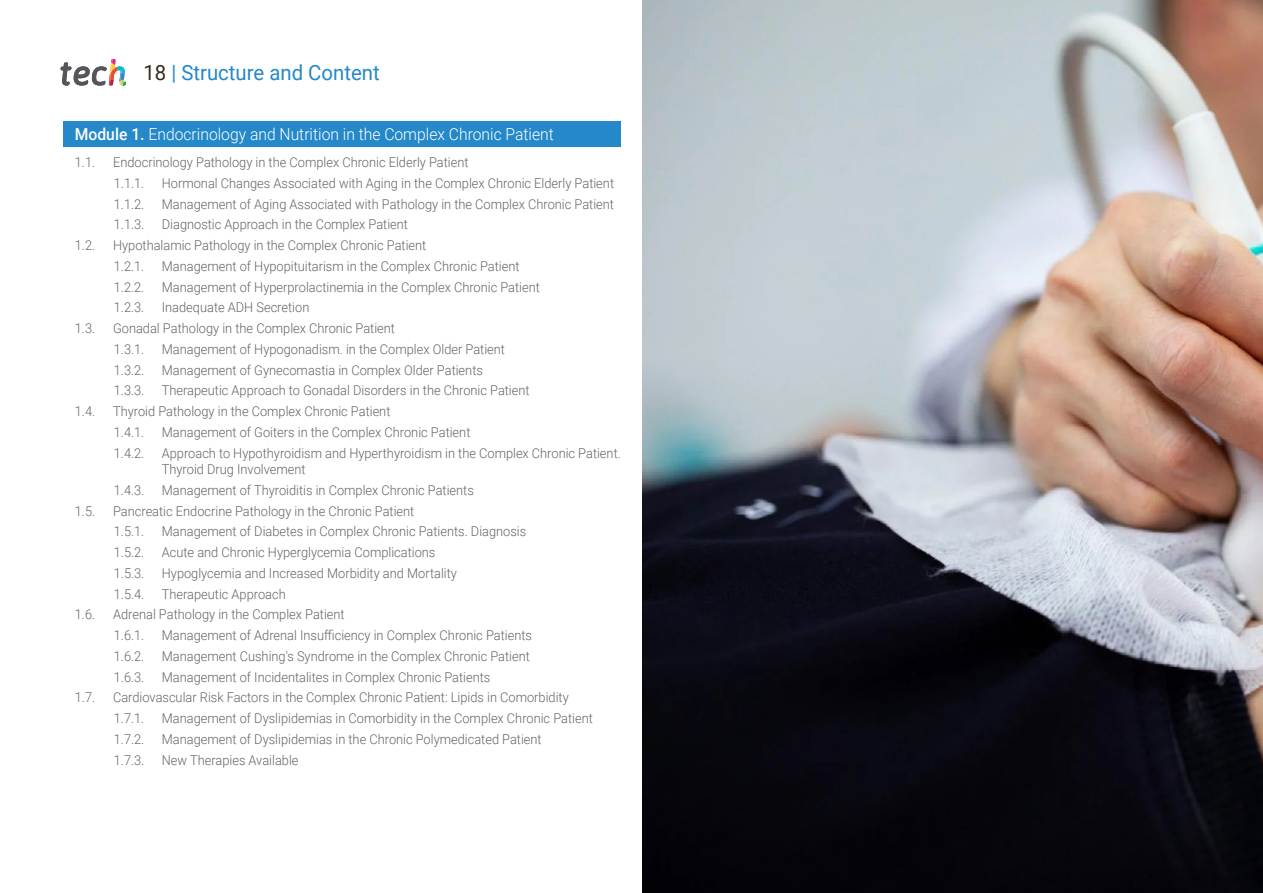
<style>
.page{position:relative;width:1263px;height:893px;background:#fff}
.page>*{position:absolute;margin:0;border:0;box-sizing:border-box;transform-origin:0 0}
.t1{font:21px "Roboto";color:#2488c9}
.t2{font:300 16.5px "Roboto";color:#fff;scale:.95 1}
.t3{font:300 13.5px/20.7px "Roboto";color:#61646a;scale:.95 1}
.s1{color:#312e20}
.s2{font-weight:500}
</style>
<div class="page">
<img style="left:642px;top:0;width:621px;height:893px">
<div style="left:64px;top:121px;width:557px;height:25px;background:#2488c9"></div>
<svg style="left:61px;top:59px;width:65px;height:27px"></svg>
<h1 class="t1" style="left:144px;top:57px;width:238px"><span class="s1">18</span> | Structure and Content</h1>
<p class="t2" style="left:75px;top:123px;width:506px"><span class="s2">Module 1.</span> Endocrinology and Nutrition in the Complex Chronic Patient</p>
<p class="t3" style="left:75px;top:151px;width:23px">1.1.</p>
<p class="t3" style="left:113px;top:151px;width:376px">Endocrinology Pathology in the Complex Chronic Elderly Patient<br>1.1.1.</p>
<p class="t3" style="left:162px;top:172px;width:477px">Hormonal Changes Associated with Aging in the Complex Chronic Elderly Patient</p>
<p class="t3" style="left:114px;top:193px;width:34px">1.1.2.</p>
<p class="t3" style="left:162px;top:193px;width:477px">Management of Aging Associated with Pathology in the Complex Chronic Patient</p>
<p class="t3" style="left:114px;top:214px;width:34px">1.1.3.</p>
<p class="t3" style="left:162px;top:214px;width:261px">Diagnostic Approach in the Complex Patient</p>
<p class="t3" style="left:75px;top:234px;width:23px">1.2.</p>
<p class="t3" style="left:113px;top:234px;width:331px">Hypothalamic Pathology in the Complex Chronic Patient<br>1.2.1.</p>
<p class="t3" style="left:162px;top:255px;width:378px">Management of Hypopituitarism in the Complex Chronic Patient</p>
<p class="t3" style="left:114px;top:276px;width:34px">1.2.2.</p>
<p class="t3" style="left:162px;top:276px;width:399px">Management of Hyperprolactinemia in the Complex Chronic Patient</p>
<p class="t3" style="left:114px;top:297px;width:34px">1.2.3.</p>
<p class="t3" style="left:162px;top:297px;width:157px">Inadequate ADH Secretion</p>
<p class="t3" style="left:75px;top:317px;width:23px">1.3.</p>
<p class="t3" style="left:113px;top:317px;width:298px">Gonadal Pathology in the Complex Chronic Patient<br>1.3.1.</p>
<p class="t3" style="left:162px;top:338px;width:363px">Management of Hypogonadism. in the Complex Older Patient</p>
<p class="t3" style="left:114px;top:359px;width:34px">1.3.2.</p>
<p class="t3" style="left:162px;top:359px;width:339px">Management of Gynecomastia in Complex Older Patients</p>
<p class="t3" style="left:114px;top:380px;width:34px">1.3.3.</p>
<p class="t3" style="left:162px;top:380px;width:389px">Therapeutic Approach to Gonadal Disorders in the Chronic Patient</p>
<p class="t3" style="left:75px;top:400px;width:23px">1.4.</p>
<p class="t3" style="left:113px;top:400px;width:293px">Thyroid Pathology in the Complex Chronic Patient<br>1.4.1.</p>
<p class="t3" style="left:162px;top:421px;width:326px">Management of Goiters in the Complex Chronic Patient</p>
<p class="t3" style="left:114px;top:442px;width:34px">1.4.2.</p>
<p class="t3" style="left:162px;top:444px;width:485px;line-height:16.5px">Approach to Hypothyroidism and Hyperthyroidism in the Complex Chronic Patient.<br>Thyroid Drug Involvement</p>
<p class="t3" style="left:114px;top:479px;width:34px">1.4.3.</p>
<p class="t3" style="left:162px;top:479px;width:330px">Management of Thyroiditis in Complex Chronic Patients</p>
<p class="t3" style="left:75px;top:500px;width:23px">1.5.</p>
<p class="t3" style="left:113px;top:500px;width:319px">Pancreatic Endocrine Pathology in the Chronic Patient<br>1.5.1.</p>
<p class="t3" style="left:162px;top:521px;width:385px">Management of Diabetes in Complex Chronic Patients. Diagnosis</p>
<p class="t3" style="left:114px;top:541px;width:34px">1.5.2.</p>
<p class="t3" style="left:162px;top:541px;width:289px">Acute and Chronic Hyperglycemia Complications</p>
<p class="t3" style="left:114px;top:562px;width:34px">1.5.3.</p>
<p class="t3" style="left:162px;top:562px;width:312px">Hypoglycemia and Increased Morbidity and Mortality</p>
<p class="t3" style="left:114px;top:583px;width:34px">1.5.4.</p>
<p class="t3" style="left:162px;top:583px;width:132px">Therapeutic Approach</p>
<p class="t3" style="left:75px;top:604px;width:23px">1.6.</p>
<p class="t3" style="left:113px;top:604px;width:245px">Adrenal Pathology in the Complex Patient<br>1.6.1.</p>
<p class="t3" style="left:162px;top:624px;width:391px">Management of Adrenal Insufficiency in Complex Chronic Patients</p>
<p class="t3" style="left:114px;top:645px;width:34px">1.6.2.</p>
<p class="t3" style="left:162px;top:645px;width:389px">Management Cushing's Syndrome in the Complex Chronic Patient</p>
<p class="t3" style="left:114px;top:666px;width:34px">1.6.3.</p>
<p class="t3" style="left:162px;top:666px;width:347px">Management of Incidentalites in Complex Chronic Patients</p>
<p class="t3" style="left:75px;top:687px;width:23px">1.7.</p>
<p class="t3" style="left:113px;top:687px;width:481px">Cardiovascular Risk Factors in the Complex Chronic Patient: Lipids in Comorbidity<br>1.7.1.</p>
<p class="t3" style="left:162px;top:707px;width:455px">Management of Dyslipidemias in Comorbidity in the Complex Chronic Patient</p>
<p class="t3" style="left:114px;top:728px;width:34px">1.7.2.</p>
<p class="t3" style="left:162px;top:728px;width:401px">Management of Dyslipidemias in the Chronic Polymedicated Patient</p>
<p class="t3" style="left:114px;top:749px;width:34px">1.7.3.</p>
<p class="t3" style="left:162px;top:749px;width:145px">New Therapies Available</p>
</div>
